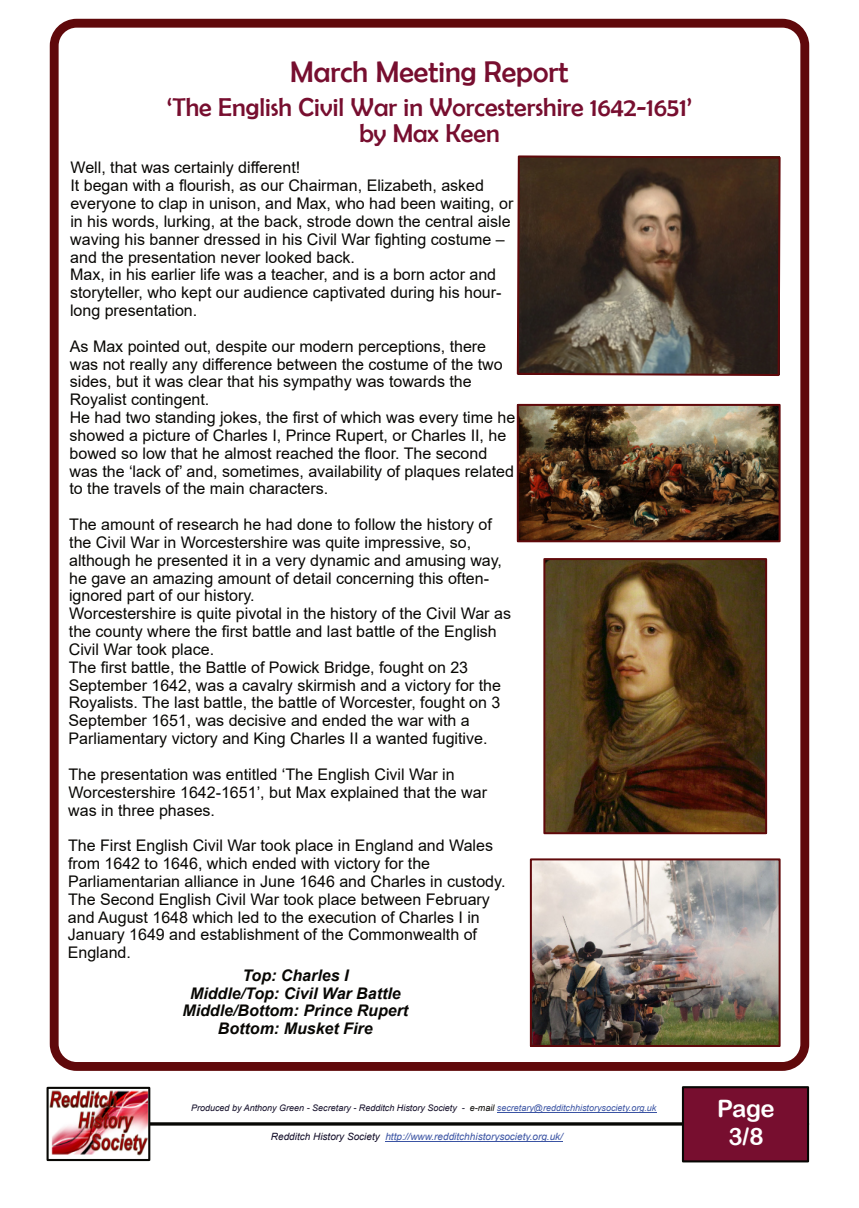
<style>
.page{position:relative;width:859px;height:1208px;background:#fff}
.page>*{position:absolute;margin:0;border:0;box-sizing:border-box;transform-origin:0 0}
.t1{font:30px "Berlin Sans FB";color:#770e2f}
.t2{font:26px/26px "Berlin Sans FB";color:#770e2f;text-align:center}
.t3{font:24px "Arial Rounded MT Bold";color:#fff}
.t4{font:16px/17.8px "Arial";letter-spacing:-.005em;color:#080704}
.t5{font:italic 700 16px/17.8px "Arial";color:#080704;text-align:center}
.t6{font:italic 10px "Arial";color:#3a53a3}
.t7{font:italic 9px "Arial";color:#110c27}
.s1{color:#080704}
.s2{color:#3a53a3}
.s3{color:#110c27}
</style>
<div class="page">
<div style="left:50px;top:19px;width:759px;height:1051px;border:9px solid #60090b;border-radius:23px"></div>
<hr style="left:101px;top:1122px;width:706px;height:3px;background:#080704">
<div style="left:682px;top:1086px;width:127px;height:76px;background:#770e2f;border:2px solid #080704"></div>
<img style="left:50px;top:1090px;width:97px;height:66px">
<div style="left:47px;top:1086px;width:103px;height:75px;border:2px solid #080704"></div>
<hr style="left:385px;top:1141px;width:178px;height:1px;background:#3a53a3">
<hr style="left:497px;top:1112px;width:159px;height:1px;background:#3a53a3">
<svg style="left:516px;top:155px;width:265px;height:221px"></svg>
<img style="left:546px;top:561px;width:218px;height:270px">
<div style="left:543px;top:558px;width:224px;height:276px;border:2px solid #60090b"></div>
<img style="left:533px;top:861px;width:245px;height:183px">
<div style="left:530px;top:858px;width:251px;height:189px;border:2px solid #60090b"></div>
<img style="left:520px;top:407px;width:258px;height:132px">
<div style="left:517px;top:404px;width:264px;height:138px;border:2px solid #60090b"></div>
<h1 class="t1" style="left:290px;top:56px;width:280px">March Meeting Report</h1>
<h2 class="t2" style="left:167px;top:93px;width:527px">‘The English Civil War in Worcestershire 1642-1651’ by Max Keen</h2>
<p class="t4" style="left:70px;top:160px;width:445px">Well, that was certainly different!<br>It began with a flourish, as our Chairman, Elizabeth, asked everyone to clap in unison, and Max, who had been waiting, or in his words, lurking, at the back, strode down the central aisle waving his banner dressed in his Civil War fighting costume – and the presentation never looked back.<br>Max, in his earlier life was a teacher, and is a born actor and storyteller, who kept our audience captivated during his hour&shy;long presentation.</p>
<p class="t4" style="left:69px;top:339px;width:447px">As Max pointed out, despite our modern perceptions, there was not really any difference between the costume of the two sides, but it was clear that his sympathy was towards the Royalist contingent.<br>He had two standing jokes, the first of which was every time he showed a picture of Charles I, Prince Rupert, or Charles II, he bowed so low that he almost reached the floor. The second was the ‘lack of’ and, sometimes, availability of plaques related to the travels of the main characters.</p>
<p class="t4" style="left:69px;top:517px;width:444px">The amount of research he had done to follow the history of the Civil War in Worcestershire was quite impressive, so, although he presented it in a very dynamic and amusing way, he gave an amazing amount of detail concerning this often&shy;ignored part of our history.<br>Worcestershire is quite pivotal in the history of the Civil War as the county where the first battle and last battle of the English Civil War took place.<br>The first battle, the Battle of Powick Bridge, fought on 23<br>September 1642, was a cavalry skirmish and a victory for the Royalists. The last battle, the battle of Worcester, fought on 3<br>September 1651, was decisive and ended the war with a Parliamentary victory and King Charles II a wanted fugitive.</p>
<p class="t4" style="left:68px;top:767px;width:420px">The presentation was entitled ‘The English Civil War in<br>Worcestershire 1642-1651’, but Max explained that the war was in three phases.</p>
<p class="t4" style="left:68px;top:838px;width:439px">The First English Civil War took place in England and Wales from 1642 to 1646, which ended with victory for the Parliamentarian alliance in June 1646 and Charles in custody.<br>The Second English Civil War took place between February and August 1648 which led to the execution of Charles I in January 1649 and establishment of the Commonwealth of England.</p>
<p class="t5" style="left:182px;top:967px;width:227px">Top: Charles I<br>Middle/Top: Civil War Battle<br>Middle/Bottom: Prince Rupert<br>Bottom: Musket Fire</p>
<p class="t7" style="left:191px;top:1104px;width:467px">Produced by Anthony Green - Secretary - Redditch History Society - <span class="s1">e-mail</span> <span class="s2">secretary@redditchhistorysociety.org.uk</span></p>
<h3 class="t3" style="left:717px;top:1100px;width:59px">Page</h3>
<p class="t6" style="left:271px;top:1133px;width:294px"><span class="s3">Redditch History Society</span> http://www.redditchhistorysociety.org.uk/</p>
<h3 class="t3" style="left:728px;top:1128px;width:37px">3/8</h3>
</div>
